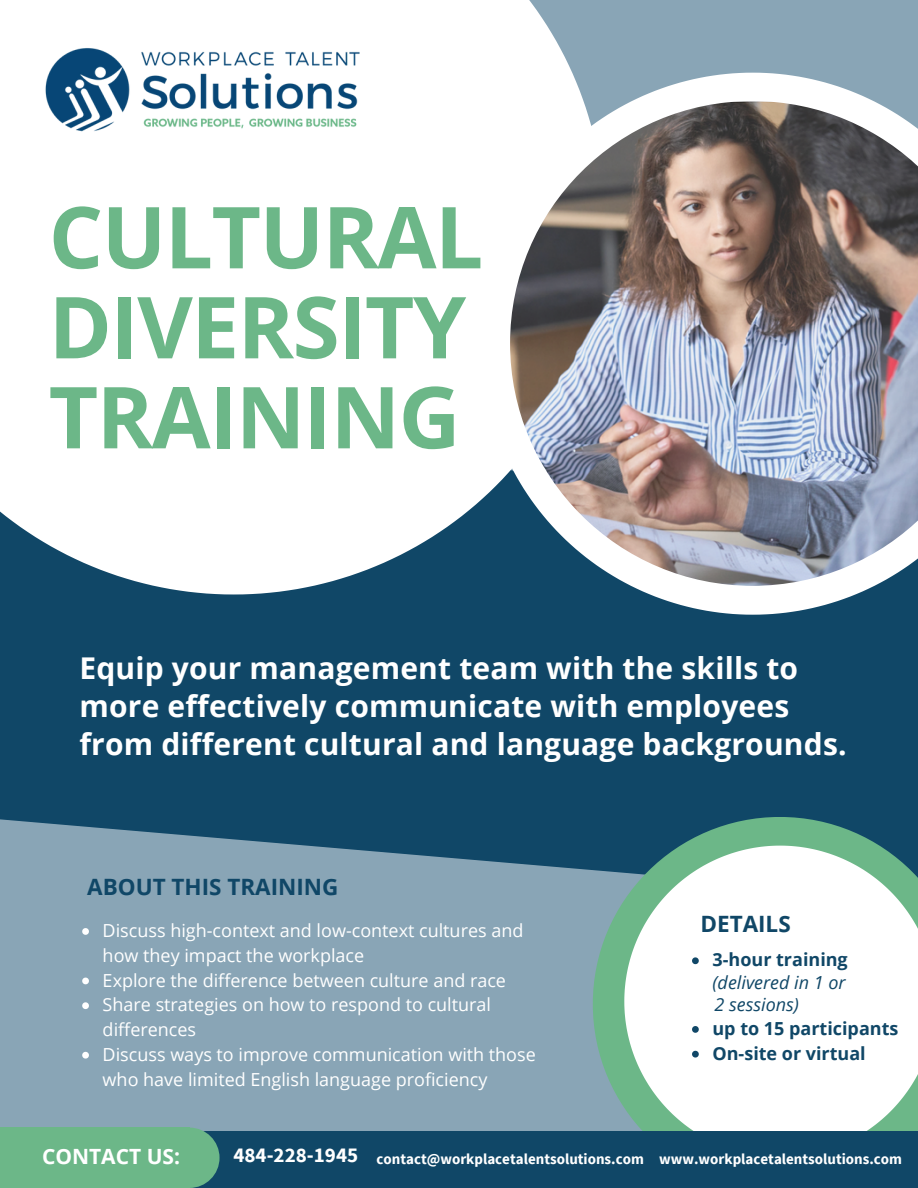
<style>
.page{position:relative;width:918px;height:1188px;background:#89a5b6}
.page>*{position:absolute;margin:0;border:0;box-sizing:border-box;transform-origin:0 0}
.t1{font:700 85.5px/90px "Open Sans";letter-spacing:-.02em;color:#6cb788}
.t2{font:700 30px/38.2px "Open Sans";letter-spacing:.005em;color:#fff}
.t3{font:700 22.5px "Open Sans";color:#104767}
.t4{font:700 21px "Open Sans";color:#fff}
.t5{font:18px/24.8px "Open Sans";color:#fff}
.t6{font:700 18px/24.8px "Open Sans";color:#104767}
.t7{font:italic 18px "Open Sans";color:#104767}
.t8{font:700 15px "Source Sans Pro";color:#fff}
.s1{font-size:21px}
</style>
<div class="page">
<div style="left:0;top:594px;width:918px;height:276px;background:#104767"></div>
<svg style="left:593px;top:817px;width:325px;height:290px"></svg>
<svg style="left:624px;top:846px;width:294px;height:285px;background:#e7f2ec"></svg>
<div style="left:2px;top:1131px;width:916px;height:57px;background:#104767"></div>
<div style="left:0;top:0;width:573px;height:594px;background:#fff"></div>
<svg style="left:482px;top:73px;width:436px;height:542px;background:#acbfca"></svg>
<img style="left:510px;top:101px;width:408px;height:485px">
<div style="left:0;top:1128px;width:189px;height:60px;background:#6cb788"></div>
<div style="left:159px;top:1128px;width:61px;height:60px;background:#6cb788;border-radius:50%"></div>
<img style="left:42px;top:42px;width:322px;height:95px">
<svg style="left:82px;top:928px;width:7px;height:7px"></svg>
<svg style="left:82px;top:978px;width:7px;height:6px"></svg>
<svg style="left:82px;top:1002px;width:7px;height:7px"></svg>
<svg style="left:82px;top:1052px;width:7px;height:7px"></svg>
<svg style="left:692px;top:957px;width:7px;height:7px"></svg>
<svg style="left:692px;top:1026px;width:7px;height:7px"></svg>
<svg style="left:692px;top:1051px;width:7px;height:7px"></svg>
<h1 class="t1" style="left:49px;top:190px;width:436px">CULTURAL<br>DIVERSITY<br>TRAINING</h1>
<h2 class="t2" style="left:80px;top:648px;width:769px">Equip your management team with the skills to more effectively communicate with employees from different cultural and language backgrounds.</h2>
<p class="t3" style="left:87px;top:871px;width:253px">ABOUT THIS TRAINING</p>
<p class="t5" style="left:103px;top:918px;width:435px">Discuss high-context and low-context cultures and how they impact the workplace<br>Explore the difference between culture and race Share strategies on how to respond to cultural differences<br>Discuss ways to improve communication with those who have limited English language proficiency</p>
<p class="t3" style="left:700px;top:908px;width:92px">DETAILS</p>
<p class="t6" style="left:713px;top:947px;width:137px">3-hour training</p>
<p class="t7" style="left:713px;top:970px;width:135px">(delivered in 1 or</p>
<p class="t6" style="left:713px;top:1016px;width:187px">up to 15 participants<br>On-site or virtual</p>
<p class="t7" style="left:715px;top:992px;width:86px">2 sessions)</p>
<p class="t4" style="left:42px;top:1141px;width:140px">CONTACT US:</p>
<p class="t8" style="left:233px;top:1149px;width:670px"><span class="s1">484-228-1945</span> contact@workplacetalentsolutions.com www.workplacetalentsolutions.com</p>
</div>
